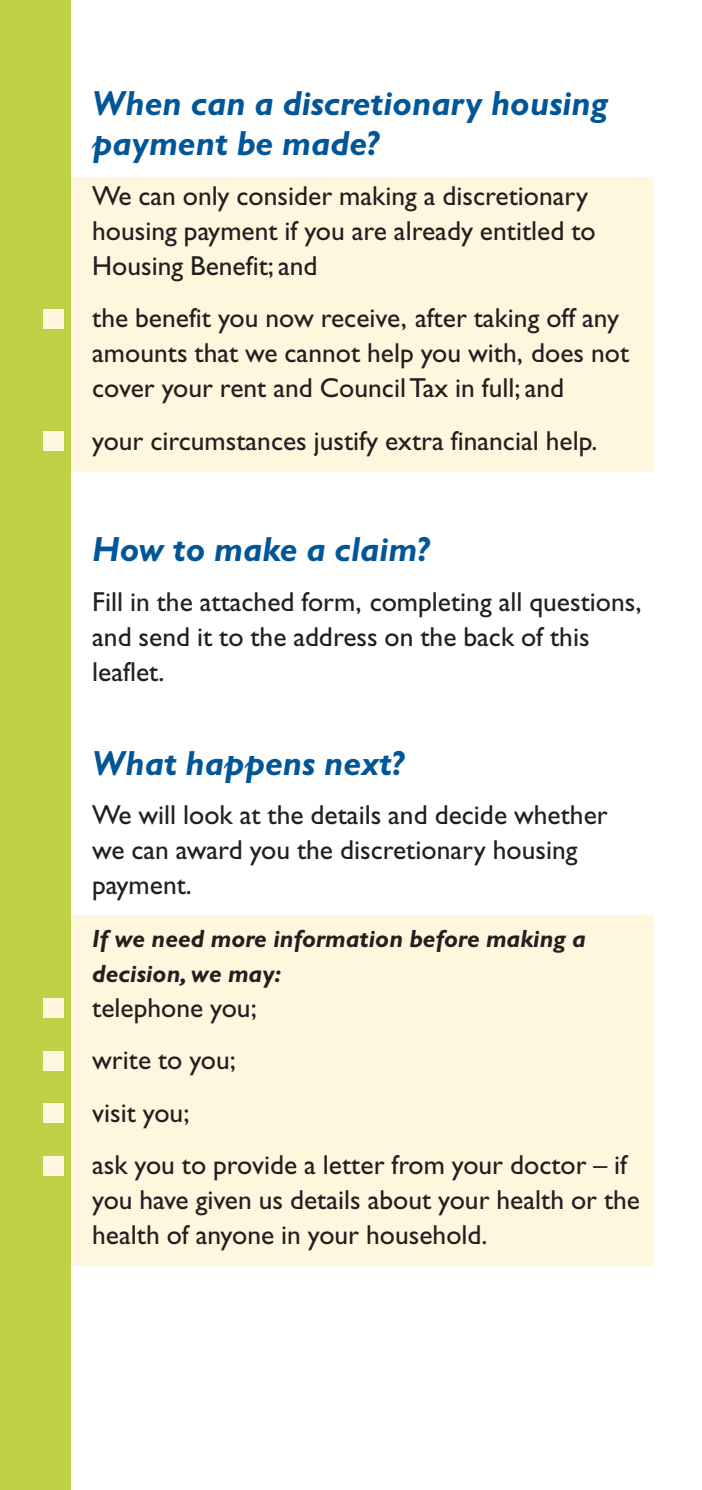
<style>
.page{position:relative;width:702px;height:1490px;background:#fff}
.page>*{position:absolute;margin:0;border:0;box-sizing:border-box;transform-origin:0 0}
.t1{font:italic 700 35px/40px "Gill Sans";color:#015698}
.t2{font:27.5px/35px "Gill Sans";color:#231f20}
.t3{font:italic 700 25px/35px "Gill Sans";color:#231f20}
</style>
<div class="page">
<div style="left:0;top:915px;width:652px;height:351px;background:#fef7de"></div>
<div style="left:0;top:178px;width:652px;height:294px;background:#fef7de"></div>
<div style="left:0;top:0;width:71px;height:1489px;background:#bfd147"></div>
<div style="left:44px;top:309px;width:20px;height:20px;background:#fef7de"></div>
<div style="left:44px;top:431px;width:20px;height:20px;background:#fef7de"></div>
<div style="left:44px;top:998px;width:20px;height:20px;background:#fef7de"></div>
<div style="left:44px;top:1050px;width:20px;height:20px;background:#fef7de"></div>
<div style="left:44px;top:1103px;width:20px;height:20px;background:#fef7de"></div>
<div style="left:44px;top:1155px;width:20px;height:20px;background:#fef7de"></div>
<p class="t1" style="left:92px;top:84px;width:517px">When can a discretionary housing payment be made?</p>
<p class="t2" style="left:92px;top:178px;width:505px">We can only consider making a discretionary housing payment if you are already entitled to<br>Housing Benefit; and</p>
<p class="t2" style="left:92px;top:300px;width:538px">the benefit you now receive, after taking off any amounts that we cannot help you with, does not cover your rent and CouncilTax in full; and</p>
<p class="t2" style="left:92px;top:423px;width:507px">your circumstances justify extra financial help.</p>
<p class="t1" style="left:92px;top:530px;width:338px">How to make a claim?</p>
<p class="t2" style="left:92px;top:584px;width:550px">Fill in the attached form, completing all questions, and send it to the address on the back of this leaflet.</p>
<p class="t1" style="left:92px;top:743px;width:313px">What happens next?</p>
<p class="t2" style="left:92px;top:797px;width:517px">We will look at the details and decide whether we can award you the discretionary housing payment.</p>
<p class="t3" style="left:92px;top:920px;width:495px">If we need more information before making a decision, we may:</p>
<p class="t2" style="left:92px;top:981px;width:536px;line-height:52.5px">telephone you;<br>write to you;<br>visit you;<br>ask you to provide a letter from your doctor – if</p>
<p class="t2" style="left:92px;top:1182px;width:549px">you have given us details about your health or the health of anyone in your household.</p>
</div>
